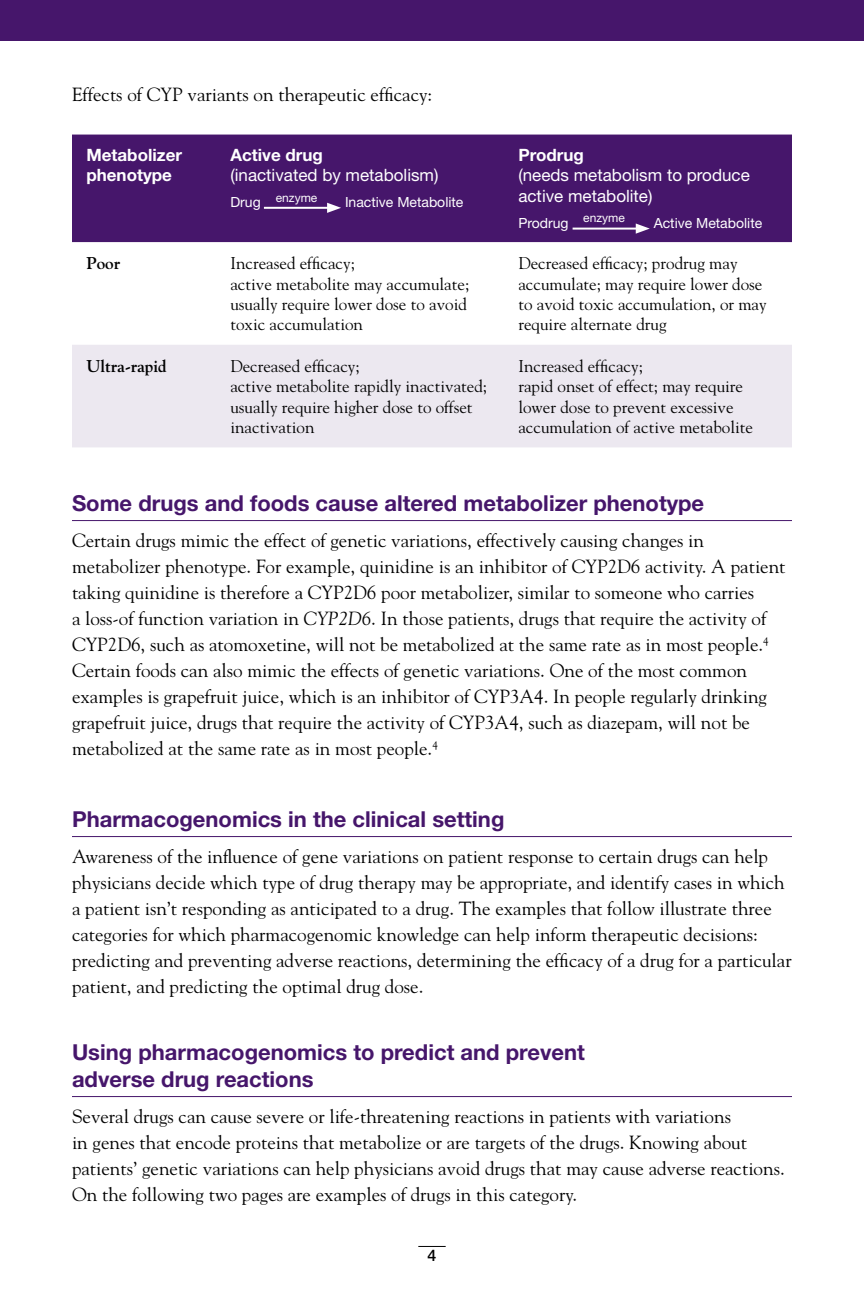
<style>
.page{position:relative;width:864px;height:1296px;background:#fff}
.page>*{position:absolute;margin:0;border:0;box-sizing:border-box;transform-origin:0 0}
.t1{font:700 22px/27px "Helvetica Neue LT Std";color:#46166b}
.t2{font:19px/26px "Goudy Std";color:#000}
.t3{font:17px/20.4px "Goudy Std";color:#000}
.t4{font:17px/20.4px "Helvetica Neue LT Std";color:#fff}
.t5{font:700 17px/20.4px "Helvetica Neue LT Std";color:#fff}
.t6{font:700 17px "Goudy Std";color:#000}
.t7{font:500 16px "Helvetica Neue LT Std";color:#000}
.t8{font:14px "Helvetica Neue LT Std";color:#fff}
.t9{font:12px "Helvetica Neue LT Std";color:#fff}
.s1{font-style:italic}
</style>
<div class="page">
<div style="left:0;top:0;width:864px;height:41px;background:#46166b"></div>
<svg style="left:418px;top:1246px;width:28px;height:1px"></svg>
<hr style="left:72px;top:520px;width:720px;height:1px;background:#46166b">
<hr style="left:72px;top:836px;width:720px;height:1px;background:#46166b">
<hr style="left:72px;top:1096px;width:720px;height:1px;background:#46166b">
<div style="left:72px;top:135px;width:720px;height:107px;background:#46166b"></div>
<div style="left:72px;top:345px;width:720px;height:102px;background:#ece8f0"></div>
<hr style="left:264px;top:207px;width:66px;height:2px;background:#fff">
<svg style="left:327px;top:203px;width:14px;height:10px"></svg>
<hr style="left:573px;top:228px;width:66px;height:2px;background:#fff">
<svg style="left:636px;top:223px;width:14px;height:11px"></svg>
<p class="t2" style="left:72px;top:81px;width:362px">Effects of CYP variants on therapeutic efficacy:</p>
<p class="t5" style="left:86px;top:144px;width:97px">Metabolizer phenotype</p>
<p class="t5" style="left:230px;top:144px;width:94px">Active drug</p>
<p class="t4" style="left:230px;top:165px;width:210px">(inactivated by metabolism)</p>
<p class="t8" style="left:230px;top:194px;width:32px">Drug</p>
<p class="t8" style="left:345px;top:194px;width:120px">Inactive Metabolite</p>
<p class="t9" style="left:276px;top:190px;width:43px">enzyme</p>
<p class="t5" style="left:518px;top:144px;width:67px">Prodrug</p>
<p class="t4" style="left:518px;top:165px;width:233px">(needs metabolism to produce active metabolite)</p>
<p class="t8" style="left:518px;top:214px;width:52px">Prodrug</p>
<p class="t8" style="left:654px;top:214px;width:110px">Active Metabolite</p>
<p class="t9" style="left:583px;top:211px;width:43px">enzyme</p>
<p class="t6" style="left:86px;top:253px;width:35px">Poor</p>
<p class="t3" style="left:230px;top:253px;width:240px">Increased efficacy;<br>active metabolite may accumulate; usually require lower dose to avoid toxic accumulation</p>
<p class="t3" style="left:518px;top:253px;width:250px">Decreased efficacy; prodrug may accumulate; may require lower dose to avoid toxic accumulation, or may require alternate drug</p>
<p class="t6" style="left:86px;top:356px;width:82px">Ultra-rapid</p>
<p class="t3" style="left:230px;top:356px;width:258px">Decreased efficacy;<br>active metabolite rapidly inactivated; usually require higher dose to offset inactivation</p>
<p class="t3" style="left:518px;top:356px;width:236px">Increased efficacy;<br>rapid onset of effect; may require lower dose to prevent excessive accumulation of active metabolite</p>
<p class="t1" style="left:72px;top:490px;width:634px">Some drugs and foods cause altered metabolizer phenotype</p>
<p class="t2" style="left:72px;top:528px;width:715px">Certain drugs mimic the effect of genetic variations, effectively causing changes in metabolizer phenotype. For example, quinidine is an inhibitor of CYP2D6 activity. A patient taking quinidine is therefore a CYP2D6 poor metabolizer, similar to someone who carries<br>a loss-of function variation in <span class="s1">CYP2D6</span>. In those patients, drugs that require the activity of CYP2D6, such as atomoxetine, will not be metabolized at the same rate as in most people.<sup>4<br></sup>Certain foods can also mimic the effects of genetic variations. One of the most common examples is grapefruit juice, which is an inhibitor of CYP3A4. In people regularly drinking grapefruit juice, drugs that require the activity of CYP3A4, such as diazepam, will not be metabolized at the same rate as in most people.<sup>4</sup></p>
<p class="t1" style="left:72px;top:806px;width:434px">Pharmacogenomics in the clinical setting</p>
<p class="t2" style="left:72px;top:844px;width:721px">Awareness of the influence of gene variations on patient response to certain drugs can help physicians decide which type of drug therapy may be appropriate, and identify cases in which a patient isn’t responding as anticipated to a drug. The examples that follow illustrate three categories for which pharmacogenomic knowledge can help inform therapeutic decisions: predicting and preventing adverse reactions, determining the efficacy of a drug for a particular patient, and predicting the optimal drug dose.</p>
<p class="t1" style="left:72px;top:1039px;width:514px">Using pharmacogenomics to predict and prevent adverse drug reactions</p>
<p class="t2" style="left:72px;top:1104px;width:714px">Several drugs can cause severe or life-threatening reactions in patients with variations<br>in genes that encode proteins that metabolize or are targets of the drugs. Knowing about patients’ genetic variations can help physicians avoid drugs that may cause adverse reactions.<br>On the following two pages are examples of drugs in this category.</p>
<p class="t7" style="left:428px;top:1246px;width:10px">4</p>
</div>
